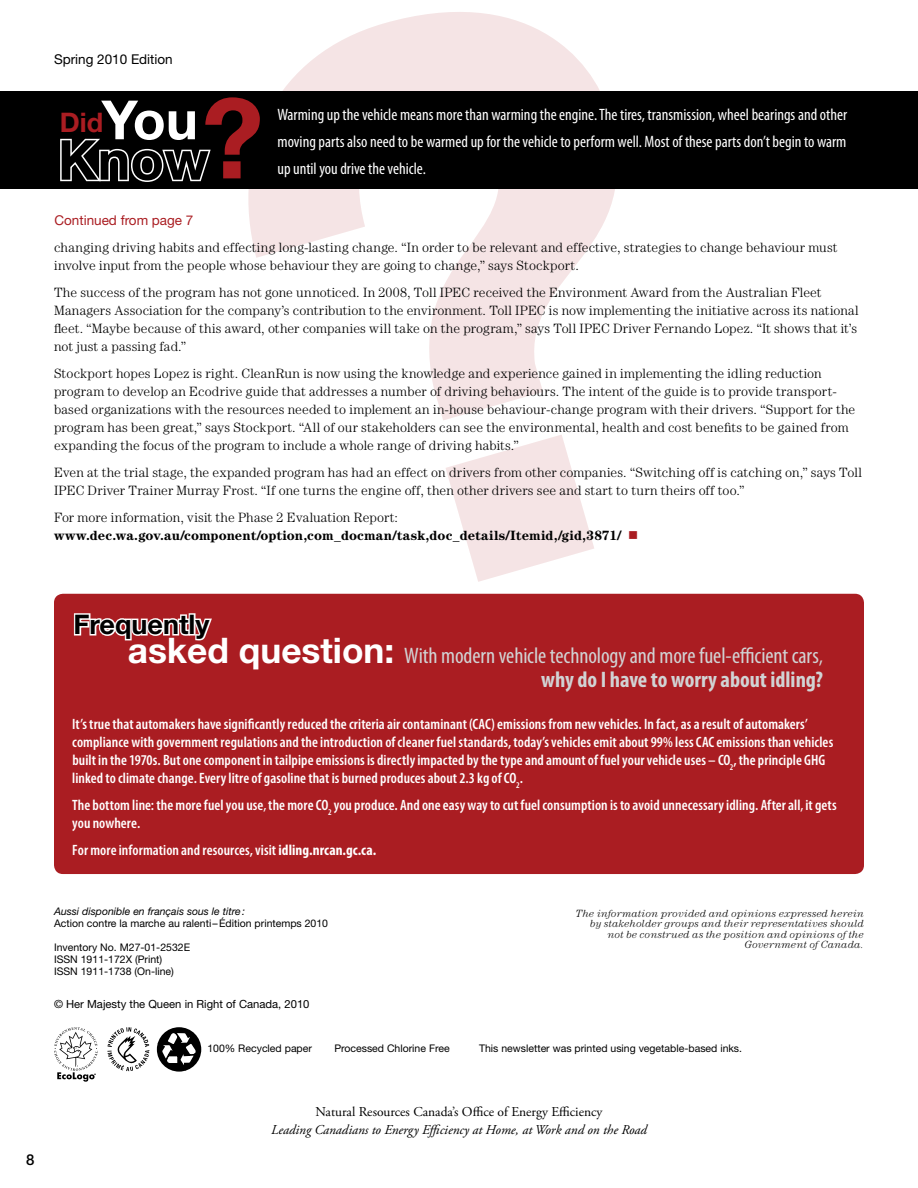
<style>
.page{position:relative;width:918px;height:1188px;background:#fff}
.page>*{position:absolute;margin:0;border:0;box-sizing:border-box;transform-origin:0 0}
.t1{font:700 55.2px "Helvetica Neue LT Std";color:#000}
.t2{font:700 27px "Helvetica Neue LT Std";color:#000}
.t3{font:700 27px "Helvetica Neue LT Std";color:#aa1d22}
.t4{font:condensed 22.5px/24px "Myriad Pro";letter-spacing:-.005em;color:#d1d3d4;text-align:right}
.t5{font:condensed 16.5px/27px "Myriad Pro";color:#fff;text-align:justify}
.t6{font:600 condensed 15px/18px "Myriad Pro";letter-spacing:.005em;color:#fff}
.t7{font:500 15px "Helvetica Neue LT Std";color:#000}
.t8{font:300 13.5px/18px "Century Std";letter-spacing:.01em;color:#000}
.t9{font:700 13.5px/18px "Century Std";color:#000}
.t10{font:italic 13.5px "Adobe Garamond Pro";color:#000}
.t11{font:13.5px "Adobe Garamond Pro";color:#000}
.t12{font:13.5px "Helvetica Neue LT Std";color:#aa1d22}
.t13{font:13.5px "Helvetica Neue LT Std";color:#000}
.t14{font:11.25px "Helvetica Neue LT Std";color:#000}
.t15{font:10.5px/12px "Helvetica Neue LT Std";color:#000}
.t16{font:italic 300 10.5px/10.5px "Century Std";letter-spacing:.02em;color:#000;text-align:right}
.t17{font:italic 10.5px "Helvetica Neue LT Std";color:#000}
.s1{font-size:54.15px;color:#fff}
.s2{font-weight:300}
.s3{color:#aa1d22}
.s4{font-family:"Helvetica Neue LT Std";font-weight:700;font-stretch:normal;font-size:35.25px;color:#fff}
.s5{font-weight:700}
</style>
<div class="page">
<svg style="left:54px;top:1027px;width:44px;height:55px"></svg>
<div style="left:157px;top:1027px;width:44px;height:45px;background:#000;border-radius:50%"></div>
<svg style="left:157px;top:1030px;width:41px;height:42px"></svg>
<svg style="left:107px;top:1027px;width:42px;height:44px"></svg>
<svg style="left:228px;top:12px;width:402px;height:570px"></svg>
<div style="left:54px;top:594px;width:810px;height:280px;background:#aa1d22;border-radius:9px"></div>
<svg style="left:73px;top:613px;width:139px;height:28px"></svg>
<div style="left:0;top:92px;width:918px;height:97px;background:#000"></div>
<svg style="left:60px;top:97px;width:200px;height:85px"></svg>
<p class="t13" style="left:54px;top:51px;width:120px">Spring 2010 Edition</p>
<h2 class="t3" style="left:60px;top:106px;width:140px">Did<span class="s1">You</span></h2>
<h1 class="t1" style="left:58px;top:126px;width:153px">Know</h1>
<p class="t12" style="left:54px;top:212px;width:141px">Continued from page 7</p>
<p class="t5" style="left:278px;top:101px;width:571px">Warming up the vehicle means more than warming the engine. The tires, transmission, wheel bearings and other moving parts also need to be warmed up for the vehicle to perform well. Most of these parts don’t begin to warm up until you drive the vehicle.</p>
<p class="t8" style="left:54px;top:238px;width:785px">changing driving habits and effecting long-lasting change. “In order to be relevant and effective, strategies to change behaviour must involve input from the people whose behaviour they are going to change,” says Stockport.</p>
<p class="t8" style="left:54px;top:283px;width:806px">The success of the program has not gone unnoticed. In 2008, Toll IPEC received the Environment Award from the Australian Fleet Managers Association for the company’s contribution to the environment. Toll IPEC is now implementing the initiative across its national fleet. “Maybe because of this award, other companies will take on the program,” says Toll IPEC Driver Fernando Lopez. “It shows that it’s not just a passing fad.”</p>
<p class="t8" style="left:54px;top:364px;width:803px">Stockport hopes Lopez is right. CleanRun is now using the knowledge and experience gained in implementing the idling reduction program to develop an Ecodrive guide that addresses a number of driving behaviours. The intent of the guide is to provide transport&shy;based organizations with the resources needed to implement an in-house behaviour-change program with their drivers. “Support for the program has been great,” says Stockport. “All of our stakeholders can see the environmental, health and cost benefits to be gained from expanding the focus of the program to include a whole range of driving habits.”</p>
<p class="t8" style="left:54px;top:463px;width:809px">Even at the trial stage, the expanded program has had an effect on drivers from other companies. “Switching off is catching on,” says Toll<br>IPEC Driver Trainer Murray Frost. “If one turns the engine off, then other drivers see and start to turn theirs off too.”</p>
<p class="t9" style="left:54px;top:508px;width:586px"><span class="s2">For more information, visit the Phase 2 Evaluation Report: </span>www.dec.wa.gov.au/component/option,com_docman/task,doc_details/Itemid,/gid,3871/ <span class="s3">■</span></p>
<h2 class="t2" style="left:74px;top:608px;width:138px">Frequently</h2>
<h3 class="t4" style="left:128px;top:643px;width:697px"><span class="s4">asked question:</span> With modern vehicle technology and more fuel-efficient cars‚ <span class="s5">why do I have to worry about idling?</span></h3>
<p class="t6" style="left:72px;top:715px;width:763px">It’struethatautomakers havesignificantlyreduced thecriteriaaircontaminant (CAC)emissionsfromnewvehicles. In fact,asaresult ofautomakers’ compliancewith government regulationsand theintroduction ofcleaner fuelstandards, today’svehiclesemitabout 99%lessCACemissionsthan vehicles built in the 1970s. But onecomponent in tailpipeemissionsis directlyimpacted bythetypeand amount of fuelyourvehicle uses – CO<sub>2</sub>, the principle GHG linked to climatechange.Everylitre of gasolinethat is burned producesabout 2.3 kg ofCO<sub>2</sub>.</p>
<p class="t6" style="left:72px;top:796px;width:766px">The bottomline: themorefuelyou use‚ themoreCO<sub>2</sub> you produce. And oneeasywayto cut fuelconsumption isto avoid unnecessaryidling. Afterall‚ it gets you nowhere.</p>
<p class="t6" style="left:72px;top:841px;width:305px">Formoreinformation and resources,visit <span class="s5">idling.nrcan.gc.ca.</span></p>
<p class="t17" style="left:54px;top:905px;width:193px">Aussi disponible en français sous le titre:</p>
<p class="t15" style="left:54px;top:917px;width:276px">Action contre la marche au ralenti –Édition printemps 2010</p>
<p class="t15" style="left:54px;top:941px;width:138px">Inventory No. M27-01-2532E<br>ISSN 1911-172X (Print)<br>ISSN 1911-1738 (On-line)</p>
<p class="t14" style="left:54px;top:997px;width:257px">© Her Majesty the Queen in Right of Canada, 2010</p>
<p class="t16" style="left:576px;top:908px;width:290px">The information provided and opinions expressed herein by stakeholder groups and their representatives should not be construed as the position and opinions of the Government of Canada.</p>
<p class="t15" style="left:207px;top:1042px;width:106px">100% Recycled paper</p>
<p class="t15" style="left:334px;top:1042px;width:117px">Processed Chlorine Free</p>
<p class="t15" style="left:479px;top:1042px;width:265px">This newsletter was printed using vegetable-based inks.</p>
<p class="t7" style="left:26px;top:1151px;width:10px">8</p>
<p class="t11" style="left:315px;top:1104px;width:289px">Natural Resources Canada’s Office of Energy Efficiency</p>
<p class="t10" style="left:271px;top:1122px;width:377px">Leading Canadians to Energy Efficiency at Home, at Work and on the Road</p>
</div>
